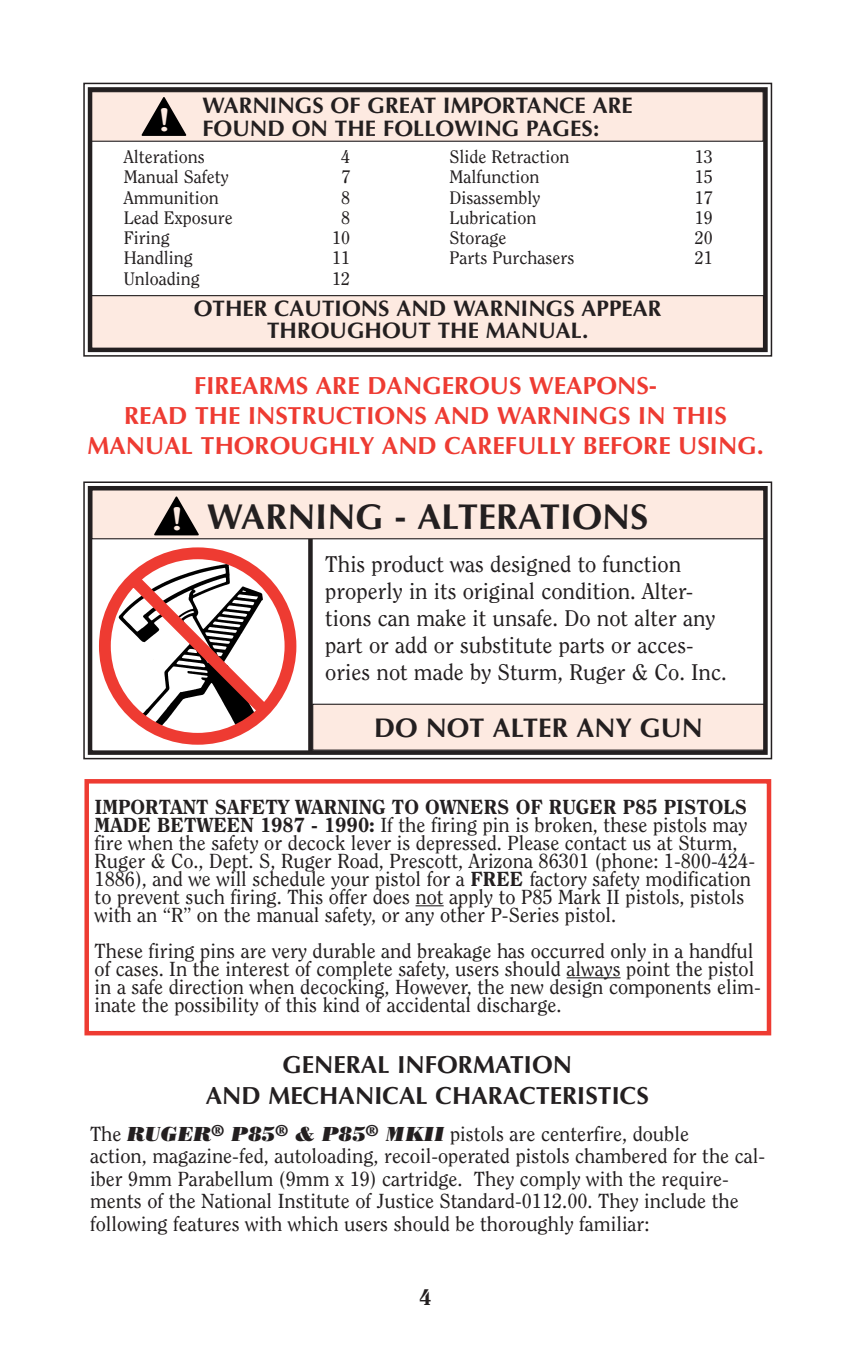
<style>
.page{position:relative;width:851px;height:1359px;background:#fff}
.page>*{position:absolute;margin:0;border:0;box-sizing:border-box;transform-origin:0 0}
.t1{font:700 36px "Optima";color:#231f20}
.t2{font:600 30.82px "Souvenir";color:#fdeae1}
.t3{font:700 27px "Optima";color:#231f20}
.t4{font:700 24.75px/30.2px "Optima";color:#ee3b32;text-align:center}
.t5{font:700 24.75px/30.2px "Optima";color:#231f20;text-align:center}
.t6{font:22.5px/27px "Clearface";color:#231f20}
.t7{font:700 22.5px/22.5px "Optima";color:#231f20}
.t8{font:800 22.5px "Clearface";color:#231f20}
.t9{font:20.25px/18px "Clearface";color:#231f20}
.t10{font:18px "Clearface";color:#231f20}
.s1{font-weight:800}
.s2{font-family:"Bodoni Poster";font-style:italic}
</style>
<div class="page">
<div style="left:313px;top:704px;width:451px;height:46px;background:#fdeae1"></div>
<div style="left:312px;top:704px;width:452px;height:47px;border:1px solid #231f20"></div>
<svg style="left:99px;top:547px;width:198px;height:198px"></svg>
<svg style="left:415px;top:905px;width:28px;height:1px"></svg>
<hr style="left:566px;top:977px;width:54px;height:1px;background:#231f20">
<div style="left:84px;top:779px;width:687px;height:256px;border:4px solid #ee3b32"></div>
<div style="left:89px;top:92px;width:674px;height:49px;background:#fdeae1"></div>
<div style="left:89px;top:91px;width:674px;height:51px;border:1px solid #231f20"></div>
<div style="left:90px;top:296px;width:673px;height:53px;background:#fdeae1"></div>
<div style="left:89px;top:295px;width:675px;height:54px;border:1px solid #231f20"></div>
<svg style="left:141px;top:97px;width:45px;height:39px"></svg>
<div style="left:308px;top:537px;width:5px;height:215px;background:#231f20"></div>
<div style="left:92px;top:489px;width:673px;height:50px;background:#fdeae1"></div>
<div style="left:91px;top:489px;width:674px;height:50px;border:1px solid #231f20"></div>
<svg style="left:154px;top:496px;width:45px;height:39px"></svg>
<div style="left:83px;top:83px;width:689px;height:274px;border:2px solid #231f20"></div>
<div style="left:88px;top:87px;width:679px;height:265px;border:4px solid #231f20"></div>
<div style="left:83px;top:481px;width:689px;height:278px;border:2px solid #231f20"></div>
<div style="left:88px;top:486px;width:679px;height:269px;border:4px solid #231f20"></div>
<h2 class="t2" style="left:159px;top:107px;width:13px">!</h2>
<p class="t7" style="left:202px;top:96px;width:432px">WARNINGS OF GREAT IMPORTANCE ARE<br>FOUND ON THE FOLLOWING PAGES:</p>
<p class="t10" style="left:124px;top:149px;width:82px">Alterations</p>
<p class="t10" style="left:341px;top:149px;width:10px">4</p>
<p class="t10" style="left:449px;top:149px;width:121px">Slide Retraction</p>
<p class="t10" style="left:694px;top:149px;width:19px">13</p>
<p class="t10" style="left:124px;top:170px;width:106px">Manual Safety</p>
<p class="t10" style="left:341px;top:170px;width:10px">7</p>
<p class="t10" style="left:449px;top:170px;width:91px">Malfunction</p>
<p class="t10" style="left:694px;top:170px;width:19px">15</p>
<p class="t10" style="left:124px;top:190px;width:97px">Ammunition</p>
<p class="t10" style="left:341px;top:190px;width:10px">8</p>
<p class="t10" style="left:449px;top:190px;width:92px">Disassembly</p>
<p class="t10" style="left:694px;top:190px;width:19px">17</p>
<p class="t10" style="left:124px;top:210px;width:110px">Lead Exposure</p>
<p class="t10" style="left:341px;top:210px;width:10px">8</p>
<p class="t10" style="left:449px;top:210px;width:88px">Lubrication</p>
<p class="t10" style="left:694px;top:210px;width:19px">19</p>
<p class="t10" style="left:124px;top:230px;width:48px">Firing</p>
<p class="t10" style="left:332px;top:230px;width:19px">10</p>
<p class="t10" style="left:449px;top:230px;width:58px">Storage</p>
<p class="t10" style="left:694px;top:230px;width:19px">20</p>
<p class="t10" style="left:124px;top:251px;width:70px">Handling</p>
<p class="t10" style="left:332px;top:251px;width:19px">11</p>
<p class="t10" style="left:449px;top:251px;width:126px">Parts Purchasers</p>
<p class="t10" style="left:694px;top:251px;width:19px">21</p>
<p class="t10" style="left:124px;top:271px;width:77px">Unloading</p>
<p class="t10" style="left:332px;top:271px;width:19px">12</p>
<p class="t7" style="left:194px;top:299px;width:469px;text-align:center">OTHER CAUTIONS AND WARNINGS APPEAR<br>THROUGHOUT THE MANUAL.</p>
<p class="t4" style="left:87px;top:373px;width:677px">FIREARMS ARE DANGEROUS WEAPONS-<br>READ THE INSTRUCTIONS AND WARNINGS IN THIS<br>MANUAL THOROUGHLY AND CAREFULLY BEFORE USING.</p>
<h2 class="t2" style="left:171px;top:507px;width:13px">!</h2>
<h1 class="t1" style="left:207px;top:502px;width:442px">WARNING - ALTERATIONS</h1>
<p class="t6" style="left:325px;top:552px;width:403px">This product was designed to function properly in its original condition. Alter&shy;tions can make it unsafe. Do not alter any part or add or substitute parts or acces&shy;ories not made by Sturm, Ruger &amp; Co. Inc.</p>
<h3 class="t3" style="left:374px;top:717px;width:330px">DO NOT ALTER ANY GUN</h3>
<p class="t9" style="left:95px;top:799px;width:662px"><span class="s1">IMPORTANT SAFETY WARNING TO OWNERS OF RUGER P85 PISTOLS MADE BETWEEN 1987 - 1990:</span> If the firing pin is broken, these pistols may fire when the safety or decock lever is depressed. Please contact us at Sturm, Ruger &amp; Co., Dept. S, Ruger Road, Prescott, Arizona 86301 (phone: 1-800-424- 1886), and we will schedule your pistol for a <span class="s1">FREE</span> factory safety modification to prevent such firing. This offer does not apply to P85 Mark II pistols, pistols with an “R” on the manual safety, or any other P-Series pistol.</p>
<p class="t9" style="left:95px;top:943px;width:667px">These firing pins are very durable and breakage has occurred only in a handful of cases. In the interest of complete safety, users should always point the pistol in a safe direction when decocking, However, the new design components elim&shy;inate the possibility of this kind of accidental discharge.</p>
<p class="t5" style="left:206px;top:1052px;width:444px">GENERAL INFORMATION<br>AND MECHANICAL CHARACTERISTICS</p>
<p class="t9" style="left:90px;top:1124px;width:676px;line-height:22.5px">The <span class="s2">RUGER</span><sup>®</sup> <span class="s2">P85</span><sup>®</sup> <span class="s2">&amp; P85</span><sup>®</sup> <span class="s2">MKII</span> pistols are centerfire, double<br>action, magazine-fed, autoloading, recoil-operated pistols chambered for the cal&shy;iber 9mm Parabellum (9mm x 19) cartridge. They comply with the require&shy;ments of the National Institute of Justice Standard-0112.00. They include the following features with which users should be thoroughly familiar:</p>
<p class="t8" style="left:419px;top:1288px;width:14px">4</p>
</div>
